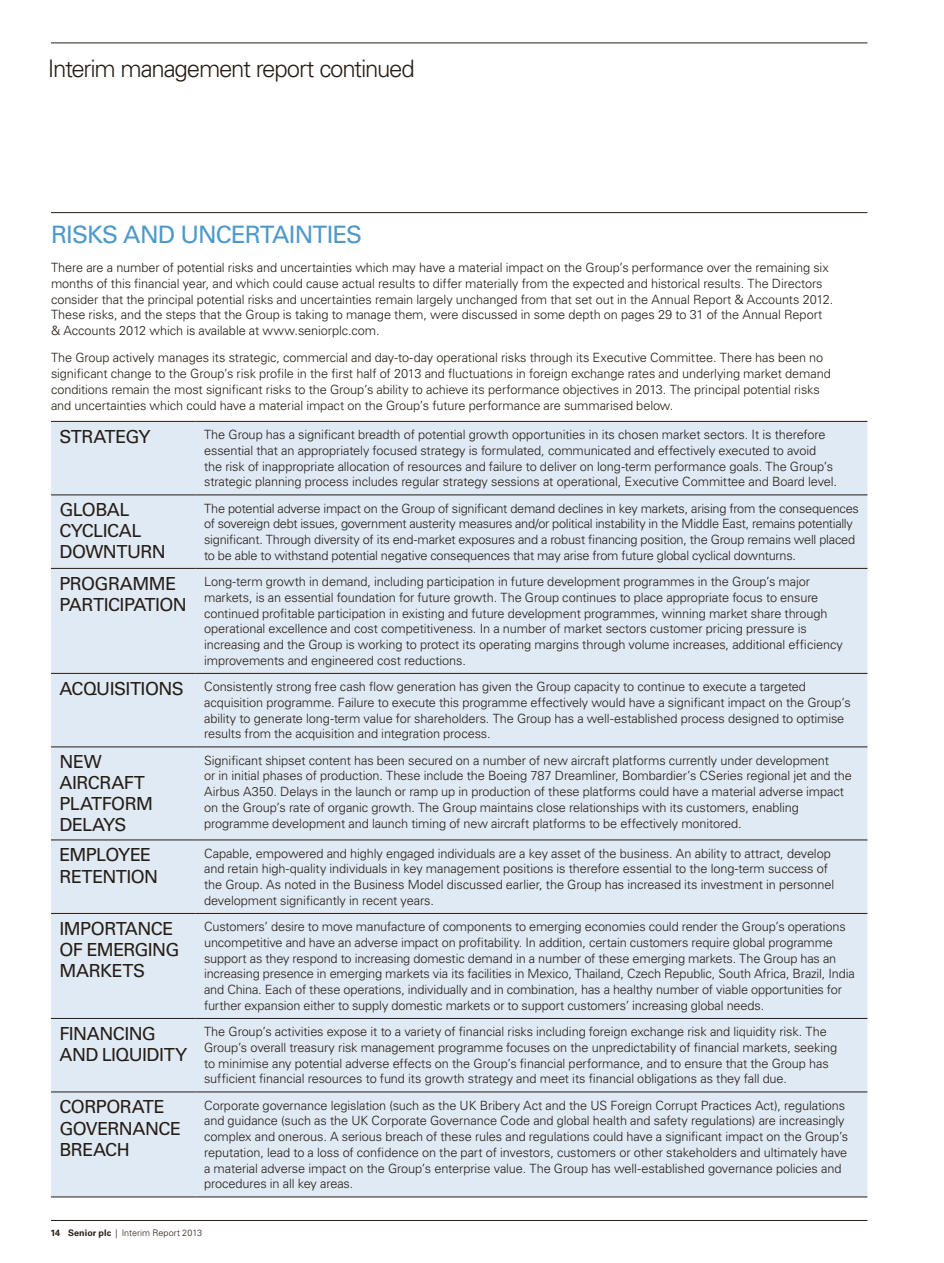
<style>
.page{position:relative;width:944px;height:1263px;background:#fff}
.page>*{position:absolute;margin:0;border:0;box-sizing:border-box;transform-origin:0 0}
.t1{font:300 24px "Univers LT Std";color:#261d15}
.t2{font:24px "Univers LT Std";letter-spacing:-.035em;color:#4c9aca}
.t3{font:18px/21px "Univers LT Std";letter-spacing:-.03em;color:#261d15}
.t4{font:300 12.75px/15.8px "Univers LT Std";letter-spacing:-.01em;color:#261d15}
.t5{font:300 9px "Univers LT Std";color:#261d15}
.s1{font-weight:400;font-size:18px}
.s2{font-weight:700}
</style>
<div class="page">
<hr style="left:51px;top:43px;width:816px;height:1px;background:#261d15">
<hr style="left:51px;top:1220px;width:816px;height:1px;background:#261d15">
<hr style="left:51px;top:212px;width:816px;height:1px;background:#261d15">
<div style="left:51px;top:422px;width:816px;height:774px;background:#e0eaf5"></div>
<hr style="left:51px;top:568px;width:145px;height:1px;background:#261d15">
<hr style="left:196px;top:568px;width:671px;height:1px;background:#261d15">
<hr style="left:51px;top:673px;width:145px;height:1px;background:#261d15">
<hr style="left:196px;top:673px;width:671px;height:1px;background:#261d15">
<hr style="left:51px;top:746px;width:145px;height:1px;background:#261d15">
<hr style="left:196px;top:746px;width:671px;height:1px;background:#261d15">
<hr style="left:51px;top:839px;width:145px;height:1px;background:#261d15">
<hr style="left:196px;top:839px;width:671px;height:1px;background:#261d15">
<hr style="left:51px;top:913px;width:145px;height:1px;background:#261d15">
<hr style="left:196px;top:913px;width:671px;height:1px;background:#261d15">
<hr style="left:51px;top:1018px;width:145px;height:1px;background:#261d15">
<hr style="left:196px;top:1018px;width:671px;height:1px;background:#261d15">
<hr style="left:51px;top:1091px;width:145px;height:1px;background:#261d15">
<hr style="left:196px;top:1091px;width:671px;height:1px;background:#261d15">
<hr style="left:51px;top:421px;width:145px;height:1px;background:#261d15">
<hr style="left:196px;top:421px;width:671px;height:1px;background:#261d15">
<hr style="left:51px;top:494px;width:145px;height:1px;background:#261d15">
<hr style="left:196px;top:494px;width:671px;height:1px;background:#261d15">
<hr style="left:51px;top:1196px;width:145px;height:1px;background:#261d15">
<hr style="left:196px;top:1196px;width:671px;height:1px;background:#261d15">
<h1 class="t1" style="left:48px;top:54px;width:368px">I nterim management report continued</h1>
<h1 class="t2" style="left:51px;top:220px;width:91px">RISKS AND</h1>
<h1 class="t2" style="left:180px;top:220px;width:17px">UNCE</h1>
<h1 class="t2" style="left:245px;top:220px;width:95px">RTAINTIES</h1>
<p class="t4" style="left:51px;top:260px;width:784px">There are a number of potential risks and uncertainties which may have a material impact on the G roup’s performance over the remaining six months of this financial year, and which could cause actual results to differ materially from the expected and historical results. The D irectors consider that the principal potential risks and uncertainties remain largely unchanged from that set out in the Annual Report &amp; Accounts 2012.<br>These risks, and the steps that the G roup is taking to manage them, were discussed in some depth on pages 29 to 31 of the Annual Report &amp; Accounts 2012 which is available at www.seniorplc.com.</p>
<p class="t4" style="left:51px;top:350px;width:781px">The G roup actively manages its strategic, commercial and day-to-day operational risks through its Executive Committee. There has been no significant change to the G roup’s risk profile in the first half of 2013 and fluctuations in foreign exchange rates and underlying market demand conditions remain the most significant risks to the G roup’s ability to achieve its performance objectives in 2013. The principal potential risks and uncertainties which could have a material impact on the G roup’s future performance are summarised below.</p>
<h2 class="t3" style="left:60px;top:426px;width:12px">STR</h2>
<h2 class="t3" style="left:94px;top:426px;width:58px">ATEGY</h2>
<p class="t4" style="left:204px;top:427px;width:634px">The G roup has a significant breadth of potential growth opportunities in its chosen market sectors. It is therefore essential that an appropriately focused strategy is formulated, communicated and effectively executed to avoid the risk of inappropriate allocation of resources and failure to deliver on long-term performance goals. The G roup’s strategic planning process includes regular strategy sessions at operational, Executive Committee and Board level.</p>
<h2 class="t3" style="left:60px;top:500px;width:108px">GLOBAL<br>CYCLI CAL<br>DOWNTUR N</h2>
<p class="t4" style="left:204px;top:500px;width:656px">The potential adverse impact on the G roup of significant demand declines in key markets, arising from the consequences of sovereign debt issues, government austerity measures and/or political instability in the M iddle East, remains potentially significant. Through diversity of its end-market exposures and a robust financing position, the G roup remains well placed to be able to withstand potential negative consequences that may arise from future global cyclical downturns.</p>
<h2 class="t3" style="left:60px;top:573px;width:129px">PROGR AMME<br>PARTICI PATION</h2>
<p class="t4" style="left:204px;top:574px;width:640px">Long-term growth in demand, including participation in future development programmes in the G roup’s major markets, is an essential foundation for future growth. The G roup continues to place appropriate focus to ensure continued profitable participation in existing and future development programmes, winning market share through operational excellence and cost competitiveness. I n a number of market sectors customer pricing pressure is increasing and the G roup is working to protect its operating margins through volume increases, additional efficiency improvements and engineered cost reductions.</p>
<p class="t4" style="left:204px;top:679px;width:648px;text-indent:-145px"><span class="s1">ACQUISITI ONS</span> Consistently strong free cash flow generation has given the G roup capacity to continue to execute a targeted acquisition programme. Failure to execute this programme effectively would have a significant impact on the G roup’s ability to generate long-term value for shareholders. The G roup has a well-established process designed to optimise results from the acquisition and integration process.</p>
<h2 class="t3" style="left:60px;top:752px;width:95px">NEW<br>AIR CRAFT<br>PLATFOR M<br>DELAYS</h2>
<p class="t4" style="left:204px;top:752px;width:649px">Significant shipset content has been secured on a number of new aircraft platforms currently under development<br>or in initial phases of production. These include the Boeing 787 Dreamliner, Bombardier’s CSeries regional jet and the Airbus A350. Delays in the launch or ramp up in production of these platforms could have a material adverse impact on the G roup’s rate of organic growth. The G roup maintains close relationships with its customers, enabling programme development and launch timing of new aircraft platforms to be effectively monitored.</p>
<h2 class="t3" style="left:60px;top:845px;width:100px">EMPLOYEE<br>RETENTI ON</h2>
<p class="t4" style="left:204px;top:845px;width:632px">Capable, empowered and highly engaged individuals are a key asset of the business. An ability to attract, develop and retain high-quality individuals in key management positions is therefore essential to the long-term success of the G roup. As noted in the B usiness M odel discussed earlier, the G roup has increased its investment in personnel development significantly in recent years.</p>
<h2 class="t3" style="left:60px;top:918px;width:116px">IMPORT ANCE<br>OF EMERGI</h2>
<p class="t4" style="left:204px;top:919px;width:652px">Customers’ desire to move manufacture of components to emerging economies could render the G roup’s operations uncompetitive and have an adverse impact on profitability. I n addition, certain customers require global programme support as they respond to increasing domestic demand in a number of these emerging markets. The G roup has an increasing presence in emerging markets via its facilities in M exico, Thailand, Czech Republic, South Africa, B razil, I ndia and China. Each of these operations, individually and in combination, has a healthy number of viable opportunities for further expansion either to supply domestic markets or to support customers’ increasing global needs.</p>
<h2 class="t3" style="left:152px;top:939px;width:26px">NG</h2>
<h2 class="t3" style="left:60px;top:960px;width:87px">MARKETS</h2>
<h2 class="t3" style="left:60px;top:1023px;width:129px">FINANCING<br>AND LIQUIDIT Y</h2>
<p class="t4" style="left:204px;top:1024px;width:635px">The G roup’s activities expose it to a variety of financial risks including foreign exchange risk and liquidity risk. The<br>G roup’s overall treasury risk management programme focuses on the unpredictability of financial markets, seeking to minimise any potential adverse effects on the G roup’s financial performance, and to ensure that the G roup has sufficient financial resources to fund its growth strategy and meet its financial obligations as they fall due.</p>
<h2 class="t3" style="left:59px;top:1097px;width:123px">COR PORATE<br>GOVERNANCE<br>BR EACH</h2>
<p class="t4" style="left:204px;top:1097px;width:646px">Corporate governance legislation (such as the UK B ribery Act and the U S Foreign Corrupt Practices Act), regulations and guidance (such as the UK Corporate Governance Code and global health and safety regulations) are increasingly complex and onerous. A serious breach of these rules and regulations could have a significant impact on the G roup’s reputation, lead to a loss of confidence on the part of investors, customers or other stakeholders and ultimately have a material adverse impact on the G roup’s enterprise value. The G roup has well-established governance policies and procedures in all key areas.</p>
<p class="t5" style="left:50px;top:1227px;width:153px"><span class="s2">14 Senior plc</span> | I nterim Report 2013</p>
</div>
